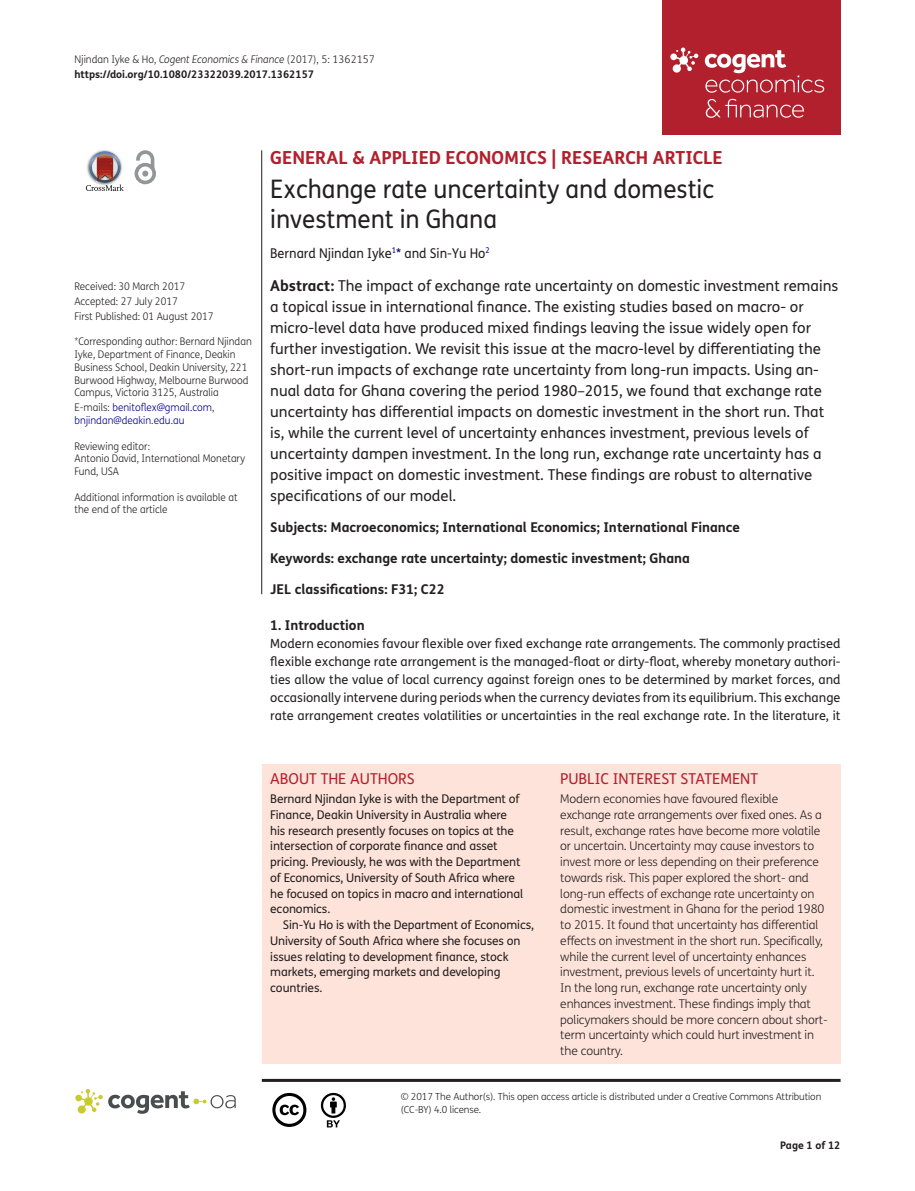
<style>
.page{position:relative;width:915px;height:1191px;background:#fff}
.page>*{position:absolute;margin:0;border:0;box-sizing:border-box;transform-origin:0 0}
.t1{font:25.5px/30px "FS Me Pro";color:#231f20;scale:.95 1}
.t2{font:700 18px "FS Me Pro";color:#b3202d}
.t3{font:15px/21px "FS Me Pro";color:#231f20}
.t4{font:15px "FS Me Pro";color:#b3202d}
.t5{font:700 13.5px "FS Me Pro";color:#231f20}
.t6{font:13.5px "FS Me Pro";color:#231f20;scale:.95 1}
.t7{font:12.75px/18px "FS Me Pro";color:#231f20;text-align:justify}
.t8{font:300 12px/15.8px "FS Me Pro";letter-spacing:-.01em;color:#231f20}
.t9{font:12px/15.8px "FS Me Pro";letter-spacing:-.01em;color:#231f20}
.t10{font:300 10.5px/12.8px "FS Me Pro";color:#231f20;scale:.95 1}
.t11{font:700 10.5px/15px "FS Me Pro";color:#231f20}
.t12{font:300 10.5px/12.8px "FS Me Pro";color:#000080;scale:.95 1}
.t13{font:300 9.75px/12.8px "FS Me Pro";letter-spacing:-.01em;color:#231f20}
.s1{font-weight:300}
.s2{font-weight:300;font-style:italic}
.s3{color:#231f20}
.s4{color:#000080}
.s5{font-weight:700}
</style>
<div class="page">
<div style="left:661px;top:0;width:179px;height:134px;background:#b3202d"></div>
<svg style="left:670px;top:48px;width:28px;height:25px"></svg>
<svg style="left:704px;top:50px;width:120px;height:43px"></svg>
<svg style="left:705px;top:99px;width:98px;height:19px"></svg>
<div style="left:261px;top:764px;width:579px;height:299px;background:#fde3da"></div>
<svg style="left:86px;top:151px;width:38px;height:40px"></svg>
<svg style="left:134px;top:150px;width:22px;height:34px"></svg>
<hr style="left:261px;top:150px;width:1px;height:444px;background:#231f20">
<hr style="left:262px;top:1078px;width:578px;height:3px;background:#231f20">
<svg style="left:75px;top:1089px;width:161px;height:24px"></svg>
<svg style="left:272px;top:1093px;width:34px;height:34px"></svg>
<svg style="left:321px;top:1093px;width:25px;height:34px"></svg>
<p class="t11" style="left:74px;top:51px;width:302px"><span class="s1">Njindan Iyke &amp; Ho,</span> <span class="s2">Cogent Economics &amp; Finance</span> <span class="s1">(2017), 5: 1362157 </span>https://doi.org/10.1080/23322039.2017.1362157</p>
<p class="t10" style="left:74px;top:279px;width:148px;line-height:14.9px">Received: 30 March 2017<br>Accepted: 27 July 2017<br>First Published: 01 August 2017</p>
<p class="t10" style="left:74px;top:335px;width:188px">*Corresponding author: Bernard Njindan Iyke, Department of Finance, Deakin Business School, Deakin University, 221<br>Burwood Highway, Melbourne Burwood Campus, Victoria 3125, Australia</p>
<p class="t12" style="left:74px;top:401px;width:149px"><span class="s3">E-mails:</span> benitoflex@gmail.com<span class="s3">, </span>bnjindan@deakin.edu.au</p>
<p class="t10" style="left:74px;top:439px;width:181px">Reviewing editor:<br>Antonio David, International Monetary<br>Fund, USA</p>
<p class="t10" style="left:74px;top:490px;width:173px">Additional information is available at the end of the article</p>
<p class="t2" style="left:270px;top:143px;width:454px">GENERAL &amp; APPLIED ECONOMICS | RESEARCH ARTICLE</p>
<h1 class="t1" style="left:270px;top:174px;width:468px">Exchange rate uncertainty and domestic investment in Ghana</h1>
<p class="t6" style="left:270px;top:243px;width:232px">Bernard Njindan Iyke<sup>1</sup><span class="s4">*</span> and Sin-Yu Ho<sup>2</sup></p>
<p class="t3" style="left:270px;top:275px;width:569px"><span class="s5">Abstract:</span> The impact of exchange rate uncertainty on domestic investment remains a topical issue in international finance. The existing studies based on macro- or micro-level data have produced mixed findings leaving the issue widely open for further investigation. We revisit this issue at the macro-level by differentiating the short-run impacts of exchange rate uncertainty from long-run impacts. Using an&shy;nual data for Ghana covering the period 1980–2015, we found that exchange rate uncertainty has differential impacts on domestic investment in the short run. That is, while the current level of uncertainty enhances investment, previous levels of uncertainty dampen investment. In the long run, exchange rate uncertainty has a positive impact on domestic investment. These findings are robust to alternative specifications of our model.</p>
<p class="t5" style="left:270px;top:517px;width:471px">Subjects: Macroeconomics; International Economics; International Finance</p>
<p class="t5" style="left:270px;top:548px;width:421px">Keywords: exchange rate uncertainty; domestic investment; Ghana</p>
<p class="t5" style="left:270px;top:578px;width:176px">JEL classifications: F31; C22</p>
<p class="t5" style="left:270px;top:614px;width:96px">1. Introduction</p>
<p class="t7" style="left:270px;top:634px;width:571px">Modern economies favour flexible over fixed exchange rate arrangements. The commonly practised flexible exchange rate arrangement is the managed-float or dirty-float, whereby monetary authori&shy;ties allow the value of local currency against foreign ones to be determined by market forces, and occasionally intervene during periods when the currency deviates from its equilibrium. This exchange rate arrangement creates volatilities or uncertainties in the real exchange rate. In the literature, it</p>
<p class="t4" style="left:270px;top:768px;width:146px">ABOUT THE AUTHORS</p>
<p class="t9" style="left:270px;top:790px;width:254px">Bernard Njindan Iyke is with the Department of Finance, Deakin University in Australia where his research presently focuses on topics at the intersection of corporate finance and asset pricing. Previously, he was with the Department of Economics, University of South Africa where he focused on topics in macro and international economics.</p>
<p class="t9" style="left:270px;top:916px;width:265px;text-indent:13px">Sin-Yu Ho is with the Department of Economics, University of South Africa where she focuses on issues relating to development finance, stock markets, emerging markets and developing countries.</p>
<p class="t4" style="left:560px;top:768px;width:199px">PUBLIC INTEREST STATEMENT</p>
<p class="t8" style="left:560px;top:790px;width:269px">Modern economies have favoured flexible exchange rate arrangements over fixed ones. As a result, exchange rates have become more volatile or uncertain. Uncertainty may cause investors to invest more or less depending on their preference towards risk. This paper explored the short- and long-run effects of exchange rate uncertainty on domestic investment in Ghana for the period 1980 to 2015. It found that uncertainty has differential effects on investment in the short run. Specifically, while the current level of uncertainty enhances investment, previous levels of uncertainty hurt it.<br>In the long run, exchange rate uncertainty only enhances investment. These findings imply that policymakers should be more concern about short&shy;term uncertainty which could hurt investment in the country.</p>
<p class="t13" style="left:400px;top:1090px;width:422px">© 2017 The Author(s). This open access article is distributed under a Creative Commons Attribution (CC-BY) 4.0 license.</p>
<p class="t11" style="left:780px;top:1137px;width:62px">Page 1 of 12</p>
</div>
